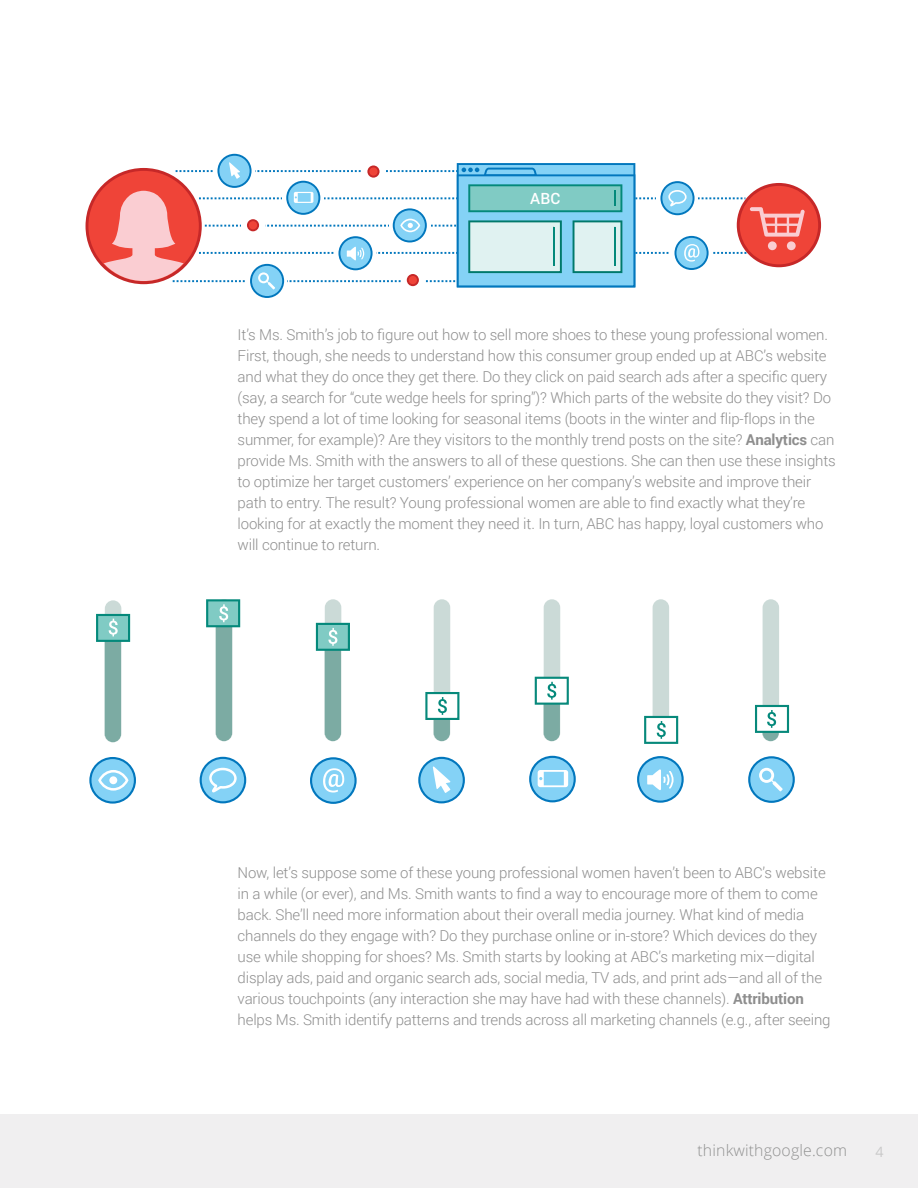
<style>
.page{position:relative;width:918px;height:1188px;background:#fff}
.page>*{position:absolute;margin:0;border:0;box-sizing:border-box;transform-origin:0 0}
.t1{font:300 15.75px "Open Sans";letter-spacing:.01em;color:#666766}
.t2{font:500 15.6px "Roboto";color:#fff}
.t3{font:300 15px/21px "Roboto";letter-spacing:-.01em;color:#8e8e8e}
.t4{font:14.25px "Open Sans";color:#c9c9c9}
.s1{font-weight:700}
</style>
<div class="page">
<div style="left:0;top:1114px;width:918px;height:74px;background:#f0eff0"></div>
<svg style="left:86px;top:154px;width:735px;height:144px"></svg>
<hr style="left:614px;top:227px;width:2px;height:39px;background:#04897b">
<hr style="left:553px;top:227px;width:2px;height:39px;background:#04897b">
<div style="left:653px;top:599px;width:16px;height:142px;background:#cbdad7;border-radius:8px"></div>
<svg style="left:200px;top:757px;width:46px;height:46px"></svg>
<svg style="left:748px;top:756px;width:47px;height:47px"></svg>
<svg style="left:89px;top:757px;width:47px;height:47px"></svg>
<svg style="left:529px;top:756px;width:47px;height:46px"></svg>
<svg style="left:418px;top:757px;width:47px;height:46px"></svg>
<svg style="left:637px;top:756px;width:47px;height:47px"></svg>
<svg style="left:310px;top:757px;width:47px;height:47px"></svg>
<svg style="left:644px;top:716px;width:34px;height:28px"></svg>
<svg style="left:96px;top:600px;width:34px;height:142px"></svg>
<svg style="left:206px;top:599px;width:34px;height:142px"></svg>
<svg style="left:316px;top:599px;width:34px;height:142px"></svg>
<svg style="left:425px;top:599px;width:34px;height:142px"></svg>
<svg style="left:535px;top:599px;width:34px;height:142px"></svg>
<svg style="left:755px;top:599px;width:34px;height:142px"></svg>
<p class="t2" style="left:530px;top:187px;width:31px">ABC</p>
<p class="t3" style="left:238px;top:323px;width:600px">It’s Ms. Smith’s job to figure out how to sell more shoes to these young professional women.<br>First, though, she needs to understand how this consumer group ended up at ABC’s website and what they do once they get there. Do they click on paid search ads after a specific query (say, a search for “cute wedge heels for spring”)? Which parts of the website do they visit? Do they spend a lot of time looking for seasonal items (boots in the winter and flip-flops in the summer, for example)? Are they visitors to the monthly trend posts on the site? <span class="s1">Analytics</span> can provide Ms. Smith with the answers to all of these questions. She can then use these insights to optimize her target customers’ experience on her company’s website and improve their path to entry. The result? Young professional women are able to find exactly what they’re looking for at exactly the moment they need it. In turn, ABC has happy, loyal customers who will continue to return.</p>
<p class="t3" style="left:238px;top:862px;width:594px">Now, let’s suppose some of these young professional women haven’t been to ABC’s website in a while (or ever), and Ms. Smith wants to find a way to encourage more of them to come back. She’ll need more information about their overall media journey. What kind of media channels do they engage with? Do they purchase online or in-store? Which devices do they use while shopping for shoes? Ms. Smith starts by looking at ABC’s marketing mix—digital display ads, paid and organic search ads, social media, TV ads, and print ads—and all of the various touchpoints (any interaction she may have had with these channels). <span class="s1">Attribution </span>helps Ms. Smith identify patterns and trends across all marketing channels (e.g., after seeing</p>
<p class="t1" style="left:698px;top:1140px;width:151px">thinkwithgoogle.com</p>
<p class="t4" style="left:876px;top:1142px;width:10px">4</p>
</div>
